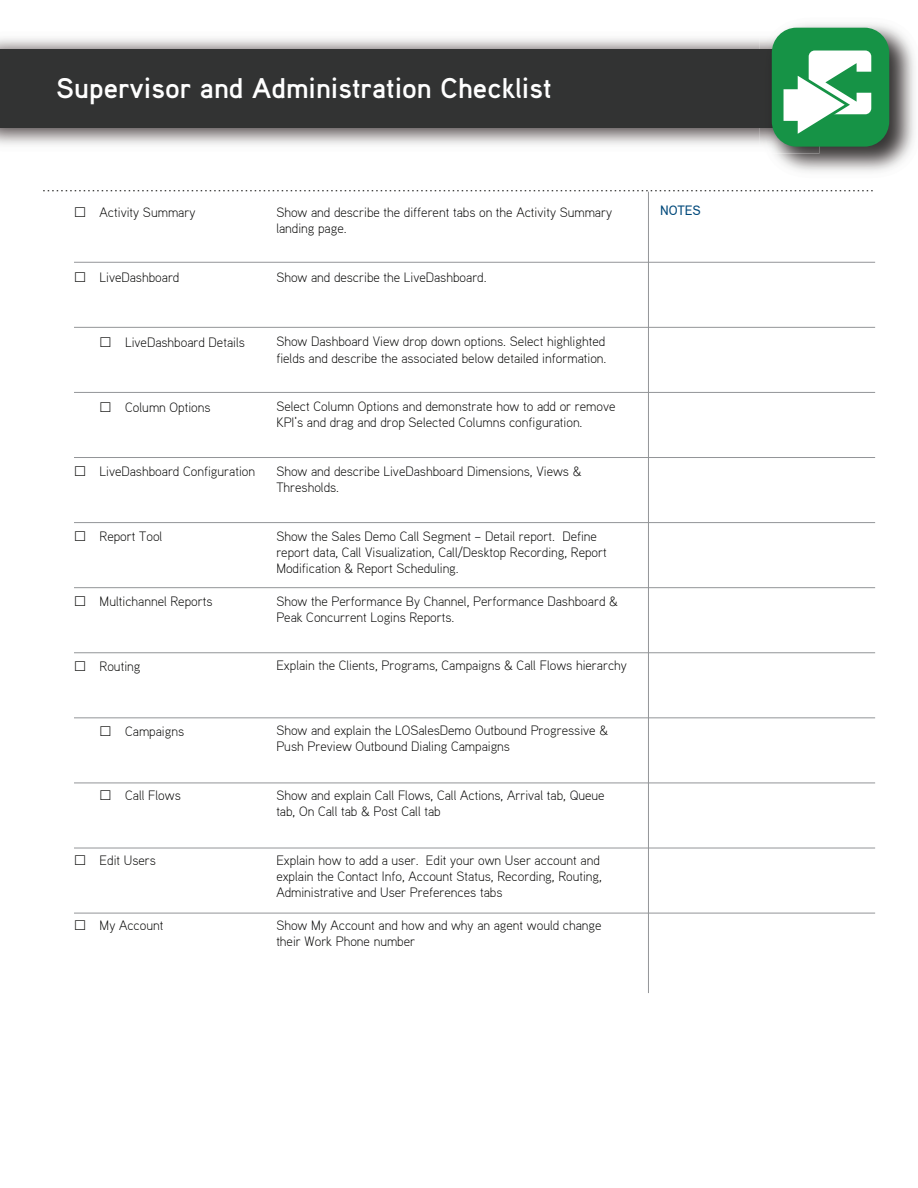
<style>
.page{position:relative;width:918px;height:1188px;background:#fff}
.page>*{position:absolute;margin:0;border:0;box-sizing:border-box;transform-origin:0 0}
.t1{font:700 28.5px "Aaux";color:#fff}
.t2{font:300 13.5px/16.2px "Aaux";color:#050504}
.t3{font:500 13.5px "Aaux";color:#00497b}
</style>
<div class="page">
<div style="left:0;top:49px;width:793px;height:79px;background:#323333"></div>
<img style="left:760px;top:24px;width:155px;height:148px">
<img style="left:760px;top:49px;width:13px;height:79px">
<div style="left:772px;top:28px;width:117px;height:119px;background:#169346;border-radius:25px"></div>
<svg style="left:783px;top:51px;width:88px;height:83px"></svg>
<svg style="left:43px;top:190px;width:830px;height:1px"></svg>
<hr style="left:74px;top:262px;width:801px;height:1px;background:#939598">
<hr style="left:74px;top:327px;width:801px;height:1px;background:#939598">
<hr style="left:74px;top:392px;width:801px;height:1px;background:#939598">
<hr style="left:74px;top:457px;width:801px;height:1px;background:#939598">
<hr style="left:74px;top:522px;width:801px;height:1px;background:#939598">
<hr style="left:74px;top:587px;width:801px;height:1px;background:#939598">
<hr style="left:74px;top:652px;width:801px;height:1px;background:#939598">
<hr style="left:74px;top:717px;width:801px;height:1px;background:#939598">
<hr style="left:74px;top:783px;width:801px;height:1px;background:#939598">
<hr style="left:74px;top:848px;width:801px;height:1px;background:#939598">
<hr style="left:648px;top:192px;width:1px;height:801px;background:#939598">
<hr style="left:74px;top:913px;width:801px;height:1px;background:#939598">
<h1 class="t1" style="left:56px;top:70px;width:497px">Supervisor and Administration Checklist</h1>
<p class="t2" style="left:100px;top:204px;width:97px">Activity Summary</p>
<p class="t2" style="left:100px;top:269px;width:81px">LiveDashboard</p>
<p class="t2" style="left:125px;top:334px;width:121px">LiveDashboard Details</p>
<p class="t2" style="left:125px;top:398px;width:87px">Column Options</p>
<p class="t2" style="left:100px;top:463px;width:157px">LiveDashboard Configuration</p>
<p class="t2" style="left:100px;top:528px;width:64px">Report Tool</p>
<p class="t2" style="left:100px;top:593px;width:114px">Multichannel Reports</p>
<p class="t2" style="left:100px;top:658px;width:42px">Routing</p>
<p class="t2" style="left:125px;top:722px;width:61px">Campaigns</p>
<p class="t2" style="left:125px;top:787px;width:57px">Call Flows</p>
<p class="t2" style="left:100px;top:852px;width:58px">Edit Users</p>
<p class="t2" style="left:100px;top:917px;width:65px">My Account</p>
<p class="t2" style="left:276px;top:204px;width:337px">Show and describe the different tabs on the Activity Summary landing page.</p>
<p class="t2" style="left:276px;top:268px;width:212px">Show and describe the LiveDashboard.</p>
<p class="t2" style="left:276px;top:333px;width:332px">Show Dashboard View drop down options. Select highlighted fields and describe the associated below detailed information.</p>
<p class="t2" style="left:276px;top:398px;width:341px">Select Column Options and demonstrate how to add or remove<br>KPI’s and drag and drop Selected Columns configuration.</p>
<p class="t2" style="left:276px;top:463px;width:307px">Show and describe LiveDashboard Dimensions, Views &amp;<br>Thresholds.</p>
<p class="t2" style="left:276px;top:528px;width:332px">Show the Sales Demo Call Segment – Detail report. Define report data, Call Visualization, Call/Desktop Recording, Report<br>Modification &amp; Report Scheduling.</p>
<p class="t2" style="left:276px;top:592px;width:343px">Show the Performance By Channel, Performance Dashboard &amp;<br>Peak Concurrent Logins Reports.</p>
<p class="t2" style="left:276px;top:657px;width:352px">Explain the Clients, Programs, Campaigns &amp; Call Flows hierarchy</p>
<p class="t2" style="left:276px;top:722px;width:333px">Show and explain the LOSalesDemo Outbound Progressive &amp;<br>Push Preview Outbound Dialing Campaigns</p>
<p class="t2" style="left:276px;top:787px;width:330px">Show and explain Call Flows, Call Actions, Arrival tab, Queue tab, On Call tab &amp; Post Call tab</p>
<p class="t2" style="left:276px;top:852px;width:327px">Explain how to add a user. Edit your own User account and explain the Contact Info, Account Status, Recording, Routing,<br>Administrative and User Preferences tabs</p>
<p class="t2" style="left:276px;top:916px;width:327px">Show My Account and how and why an agent would change their Work Phone number</p>
<p class="t3" style="left:660px;top:202px;width:42px">NOTES</p>
</div>
